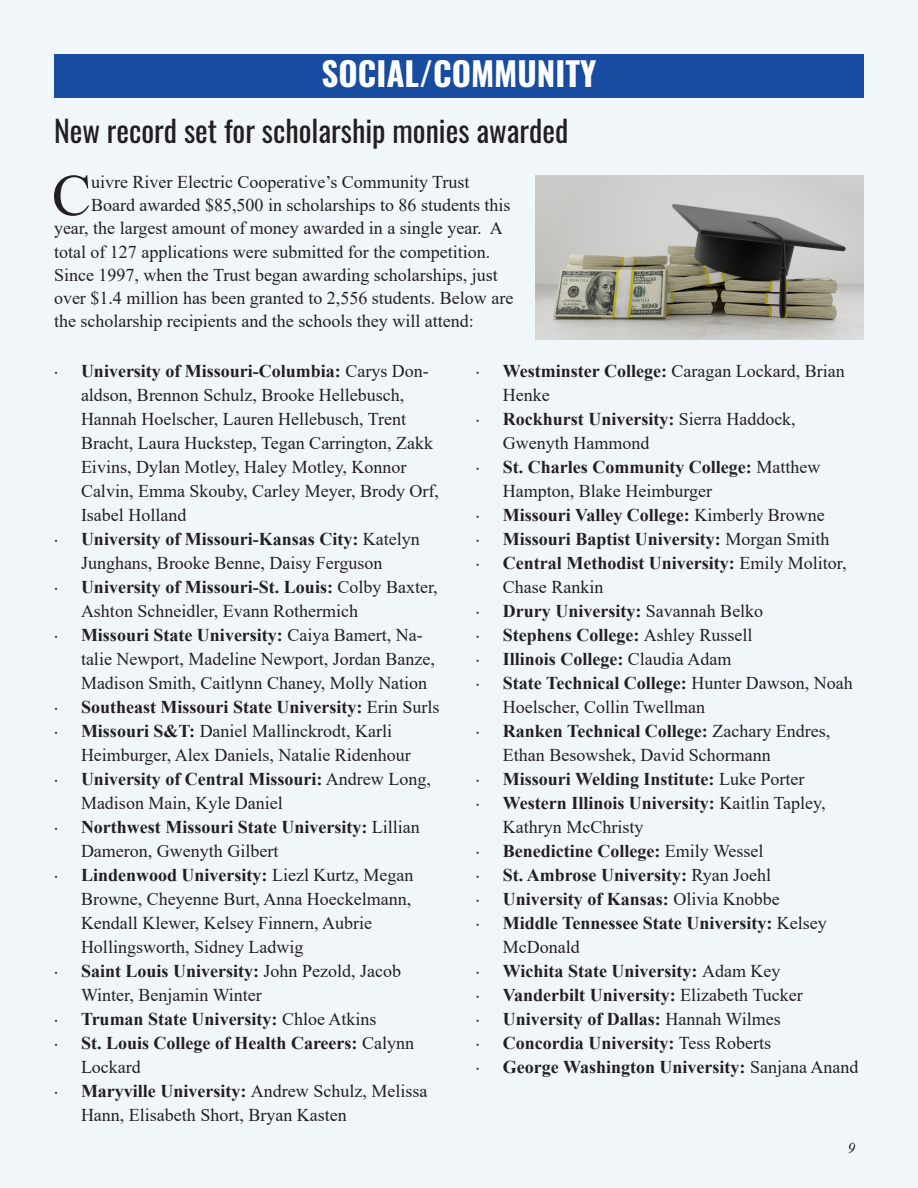
<style>
.page{position:relative;width:918px;height:1188px;background:#f1f6fb}
.page>*{position:absolute;margin:0;border:0;box-sizing:border-box;transform-origin:0 0}
.t1{font:58.8px "Times New Roman";color:#231f20}
.t2{font:700 33px "Oswald";color:#fff}
.t3{font:30px "Oswald";color:#231f20}
.t4{font:18px/24px "Times New Roman";color:#231f20}
.t5{font:700 18px/24px "Times New Roman";color:#231f20}
.t6{font:italic 15px "Times New Roman";color:#231f20}
.s1{font-family:"Minion Pro"}
.s2{font-weight:700}
.s3{font-family:"Minion Pro";font-weight:400}
.s4{font-weight:400}
</style>
<div class="page">
<div style="left:54px;top:54px;width:810px;height:43px;background:#184ca0"></div>
<img style="left:536px;top:176px;width:328px;height:163px">
<p class="t2" style="left:322px;top:57px;width:276px">SOCIAL/COMMUNITY</p>
<p class="t3" style="left:54px;top:104px;width:516px">New record set for scholarship monies awarded</p>
<p class="t1" style="left:52px;top:154px;width:41px">C</p>
<p class="t4" style="left:91px;top:169px;width:380px">uivre River Electric Cooperative’s Community Trust</p>
<p class="t4" style="left:91px;top:193px;width:421px">Board awarded $85,500 in scholarships to 86 students this</p>
<p class="t4" style="left:54px;top:216px;width:450px">year, the largest amount of money awarded in a single year. A</p>
<p class="t4" style="left:54px;top:239px;width:438px">total of 127 applications were submitted for the competition.</p>
<p class="t4" style="left:54px;top:262px;width:445px">Since 1997, when the Trust began awarding scholarships, just</p>
<p class="t4" style="left:54px;top:286px;width:461px">over $1.4 million has been granted to 2,556 students. Below are</p>
<p class="t4" style="left:54px;top:309px;width:421px">the scholarship recipients and the schools they will attend:</p>
<p class="t4" style="left:81px;top:358px;width:360px;text-indent:-27px"><span class="s1">·</span> <span class="s2">University of Missouri-Columbia:</span> Carys Don&shy;aldson, Brennon Schulz, Brooke Hellebusch, Hannah Hoelscher, Lauren Hellebusch, Trent Bracht, Laura Huckstep, Tegan Carrington, Zakk Eivins, Dylan Motley, Haley Motley, Konnor Calvin, Emma Skouby, Carley Meyer, Brody Orf, Isabel Holland</p>
<p class="t4" style="left:54px;top:526px;width:367px;text-align:center"><span class="s1">·</span> <span class="s2">University of Missouri-Kansas City:</span> Katelyn<br>Junghans, Brooke Benne, Daisy Ferguson</p>
<p class="t4" style="left:81px;top:574px;width:358px;text-indent:-27px"><span class="s1">·</span> <span class="s2">University of Missouri-St. Louis:</span> Colby Baxter,<br>Ashton Schneidler, Evann Rothermich</p>
<p class="t4" style="left:81px;top:622px;width:355px;text-indent:-27px"><span class="s1">·</span> <span class="s2">Missouri State University:</span> Caiya Bamert, Na&shy;talie Newport, Madeline Newport, Jordan Banze,<br>Madison Smith, Caitlynn Chaney, Molly Nation</p>
<p class="t5" style="left:54px;top:694px;width:387px"><span class="s3">·</span> Southeast Missouri State University: <span class="s4">Erin Surls</span></p>
<p class="t4" style="left:81px;top:718px;width:331px;text-indent:-27px"><span class="s1">·</span> <span class="s2">Missouri S&amp;T:</span> Daniel Mallinckrodt, Karli<br>Heimburger, Alex Daniels, Natalie Ridenhour</p>
<p class="t4" style="left:81px;top:766px;width:351px;text-indent:-27px"><span class="s1">·</span> <span class="s2">University of Central Missouri:</span> Andrew Long,<br>Madison Main, Kyle Daniel</p>
<p class="t5" style="left:81px;top:814px;width:340px;text-indent:-27px"><span class="s3">·</span> Northwest Missouri State University: <span class="s4">Lillian<br>Dameron, Gwenyth Gilbert</span></p>
<p class="t4" style="left:81px;top:862px;width:334px;text-indent:-27px"><span class="s1">·</span> <span class="s2">Lindenwood University:</span> Liezl Kurtz, Megan Browne, Cheyenne Burt, Anna Hoeckelmann, Kendall Klewer, Kelsey Finnern, Aubrie Hollingsworth, Sidney Ladwig</p>
<p class="t4" style="left:81px;top:958px;width:322px;text-indent:-27px"><span class="s1">·</span> <span class="s2">Saint Louis University:</span> John Pezold, Jacob<br>Winter, Benjamin Winter</p>
<p class="t5" style="left:54px;top:1006px;width:324px"><span class="s3">·</span> Truman State University: <span class="s4">Chloe Atkins</span></p>
<p class="t5" style="left:81px;top:1030px;width:335px;text-indent:-27px"><span class="s3">·</span> St. Louis College of Health Careers: <span class="s4">Calynn<br>Lockard</span></p>
<p class="t4" style="left:81px;top:1078px;width:348px;text-indent:-27px"><span class="s1">·</span> <span class="s2">Maryville University:</span> Andrew Schulz, Melissa<br>Hann, Elisabeth Short, Bryan Kasten</p>
<p class="t4" style="left:503px;top:358px;width:344px;text-indent:-27px"><span class="s1">·</span> <span class="s2">Westminster College:</span> Caragan Lockard, Brian<br>Henke</p>
<p class="t4" style="left:503px;top:406px;width:294px;text-indent:-27px"><span class="s1">·</span> <span class="s2">Rockhurst University:</span> Sierra Haddock,<br>Gwenyth Hammond</p>
<p class="t4" style="left:503px;top:454px;width:319px;text-indent:-27px"><span class="s1">·</span> <span class="s2">St. Charles Community College:</span> Matthew<br>Hampton, Blake Heimburger</p>
<p class="t5" style="left:476px;top:502px;width:350px"><span class="s3">·</span> Missouri Valley College: <span class="s4">Kimberly Browne</span></p>
<p class="t5" style="left:476px;top:526px;width:355px"><span class="s3">·</span> Missouri Baptist University: <span class="s4">Morgan Smith</span></p>
<p class="t5" style="left:503px;top:550px;width:345px;text-indent:-27px"><span class="s3">·</span> Central Methodist University: <span class="s4">Emily Molitor,<br>Chase Rankin</span></p>
<p class="t5" style="left:476px;top:598px;width:289px"><span class="s3">·</span> Drury University: <span class="s4">Savannah Belko</span></p>
<p class="t5" style="left:476px;top:622px;width:278px"><span class="s3">·</span> Stephens College: <span class="s4">Ashley Russell</span></p>
<p class="t5" style="left:476px;top:646px;width:257px"><span class="s3">·</span> Illinois College: <span class="s4">Claudia Adam</span></p>
<p class="t4" style="left:503px;top:670px;width:351px;text-indent:-27px"><span class="s1">·</span> <span class="s2">State Technical College:</span> Hunter Dawson, Noah<br>Hoelscher, Collin Twellman</p>
<p class="t4" style="left:503px;top:718px;width:329px;text-indent:-27px"><span class="s1">·</span> <span class="s2">Ranken Technical College:</span> Zachary Endres,<br>Ethan Besowshek, David Schormann</p>
<p class="t5" style="left:476px;top:766px;width:330px"><span class="s3">·</span> Missouri Welding Institute: <span class="s4">Luke Porter</span></p>
<p class="t4" style="left:503px;top:790px;width:324px;text-indent:-27px"><span class="s1">·</span> <span class="s2">Western Illinois University:</span> Kaitlin Tapley,<br>Kathryn McChristy</p>
<p class="t5" style="left:476px;top:838px;width:289px"><span class="s3">·</span> Benedictine College: <span class="s4">Emily Wessel</span></p>
<p class="t5" style="left:476px;top:862px;width:297px"><span class="s3">·</span> St. Ambrose University: <span class="s4">Ryan Joehl</span></p>
<p class="t5" style="left:476px;top:886px;width:305px"><span class="s3">·</span> University of Kansas: <span class="s4">Olivia Knobbe</span></p>
<p class="t5" style="left:503px;top:910px;width:325px;text-indent:-27px"><span class="s3">·</span> Middle Tennessee State University: <span class="s4">Kelsey<br>McDonald</span></p>
<p class="t5" style="left:476px;top:958px;width:306px"><span class="s3">·</span> Wichita State University: <span class="s4">Adam Key</span></p>
<p class="t5" style="left:476px;top:982px;width:328px"><span class="s3">·</span> Vanderbilt University: <span class="s4">Elizabeth Tucker</span></p>
<p class="t5" style="left:476px;top:1006px;width:306px"><span class="s3">·</span> University of Dallas: <span class="s4">Hannah Wilmes</span></p>
<p class="t5" style="left:476px;top:1030px;width:297px"><span class="s3">·</span> Concordia University: <span class="s4">Tess Roberts</span></p>
<p class="t5" style="left:476px;top:1054px;width:384px"><span class="s3">·</span> George Washington University: <span class="s4">Sanjana Anand</span></p>
<p class="t6" style="left:848px;top:1138px;width:9px">9</p>
</div>
